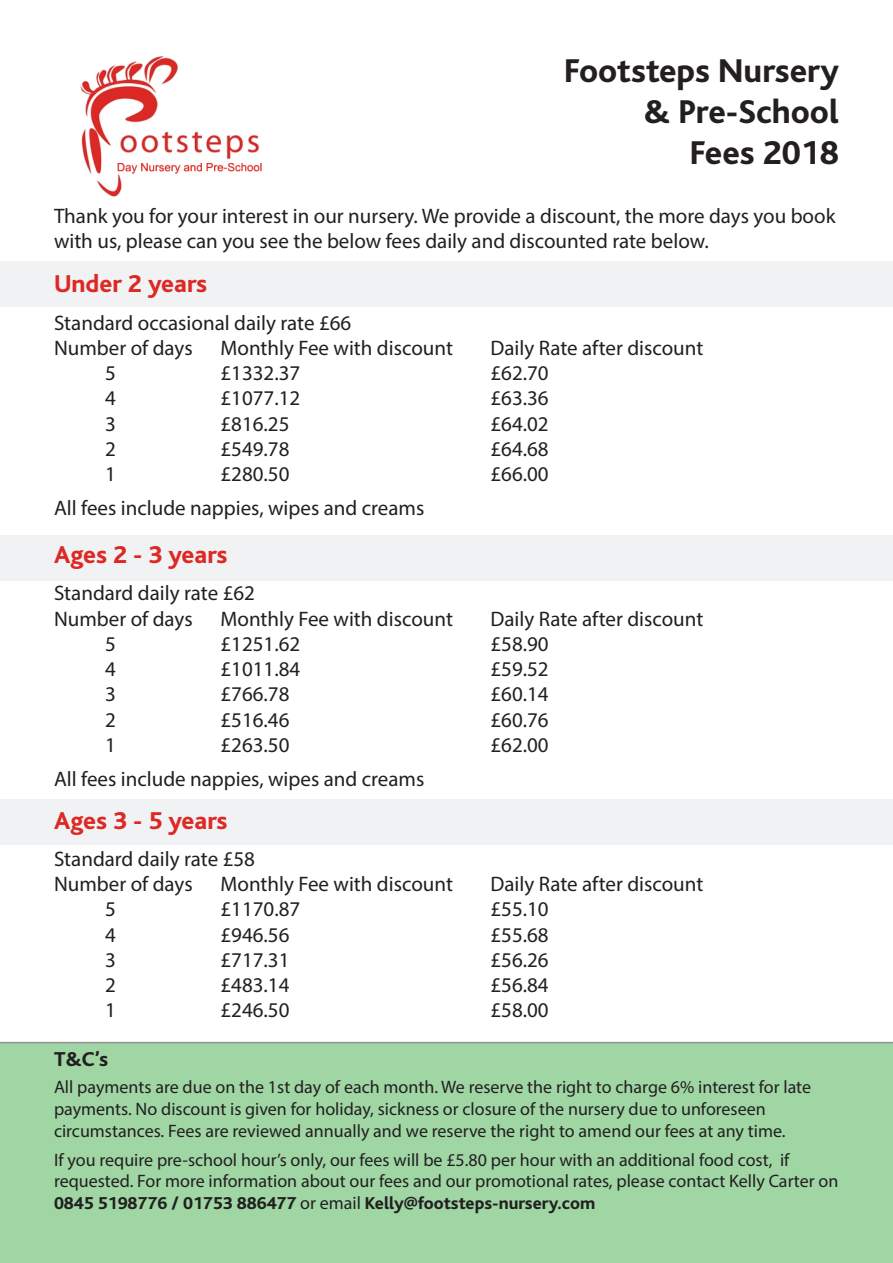
<style>
.page{position:relative;width:893px;height:1263px;background:#fff}
.page>*{position:absolute;margin:0;border:0;box-sizing:border-box;transform-origin:0 0}
.t1{font:800 34.5px "Bliss";color:#231f20}
.t2{font:800 25.5px "Bliss";color:#dc2925}
.t3{font:21px/25.2px "Myriad Pro";color:#231f20}
.t4{font:800 21px "Bliss";color:#231f20}
.t5{font:18px/21.6px "Myriad Pro";color:#231f20}
.t6{font:800 18px "Bliss";color:#231f20}
.s1{font-family:"Myriad Pro";font-weight:400}
</style>
<div class="page">
<div style="left:0;top:1042px;width:893px;height:221px;background:#9fd6a4"></div>
<div style="left:0;top:261px;width:893px;height:46px;background:#f1f2f3"></div>
<div style="left:0;top:535px;width:893px;height:46px;background:#f1f2f3"></div>
<div style="left:0;top:799px;width:893px;height:45px;background:#f1f2f3"></div>
<img style="left:80px;top:55px;width:182px;height:142px">
<p class="t1" style="left:564px;top:52px;width:276px">Footsteps Nursery</p>
<p class="t1" style="left:643px;top:94px;width:197px">&amp; Pre-School</p>
<p class="t1" style="left:690px;top:135px;width:151px">Fees 2018</p>
<p class="t3" style="left:54px;top:203px;width:783px">Thank you for your interest in our nursery. We provide a discount, the more days you book with us, please can you see the below fees daily and discounted rate below.</p>
<p class="t2" style="left:54px;top:271px;width:155px">Under 2 years</p>
<p class="t3" style="left:54px;top:310px;width:299px">Standard occasional daily rate £66</p>
<p class="t3" style="left:54px;top:335px;width:140px">Number of days</p>
<p class="t3" style="left:220px;top:335px;width:234px">Monthly Fee with discount</p>
<p class="t3" style="left:490px;top:335px;width:214px">Daily Rate after discount</p>
<p class="t3" style="left:105px;top:360px;width:12px">5</p>
<p class="t3" style="left:220px;top:360px;width:81px">£1332.37</p>
<p class="t3" style="left:490px;top:360px;width:60px">£62.70</p>
<p class="t3" style="left:105px;top:385px;width:12px">4</p>
<p class="t3" style="left:220px;top:385px;width:81px">£1077.12</p>
<p class="t3" style="left:490px;top:385px;width:60px">£63.36</p>
<p class="t3" style="left:105px;top:410px;width:12px">3</p>
<p class="t3" style="left:220px;top:410px;width:70px">£816.25</p>
<p class="t3" style="left:490px;top:410px;width:60px">£64.02</p>
<p class="t3" style="left:105px;top:436px;width:12px">2</p>
<p class="t3" style="left:220px;top:436px;width:70px">£549.78</p>
<p class="t3" style="left:490px;top:436px;width:60px">£64.68</p>
<p class="t3" style="left:105px;top:461px;width:12px">1</p>
<p class="t3" style="left:220px;top:461px;width:70px">£280.50</p>
<p class="t3" style="left:490px;top:461px;width:60px">£66.00</p>
<p class="t3" style="left:54px;top:495px;width:372px">All fees include nappies, wipes and creams</p>
<p class="t2" style="left:54px;top:542px;width:175px">Ages 2 - 3 years</p>
<p class="t3" style="left:54px;top:580px;width:203px">Standard daily rate £62</p>
<p class="t3" style="left:54px;top:606px;width:140px">Number of days</p>
<p class="t3" style="left:220px;top:606px;width:234px">Monthly Fee with discount</p>
<p class="t3" style="left:490px;top:606px;width:214px">Daily Rate after discount</p>
<p class="t3" style="left:105px;top:631px;width:12px">5</p>
<p class="t3" style="left:220px;top:631px;width:81px">£1251.62</p>
<p class="t3" style="left:490px;top:631px;width:60px">£58.90</p>
<p class="t3" style="left:105px;top:656px;width:12px">4</p>
<p class="t3" style="left:220px;top:656px;width:81px">£1011.84</p>
<p class="t3" style="left:490px;top:656px;width:60px">£59.52</p>
<p class="t3" style="left:105px;top:681px;width:12px">3</p>
<p class="t3" style="left:220px;top:681px;width:70px">£766.78</p>
<p class="t3" style="left:490px;top:681px;width:60px">£60.14</p>
<p class="t3" style="left:105px;top:706px;width:12px">2</p>
<p class="t3" style="left:220px;top:706px;width:70px">£516.46</p>
<p class="t3" style="left:490px;top:706px;width:60px">£60.76</p>
<p class="t3" style="left:105px;top:732px;width:12px">1</p>
<p class="t3" style="left:220px;top:732px;width:70px">£263.50</p>
<p class="t3" style="left:490px;top:732px;width:60px">£62.00</p>
<p class="t3" style="left:54px;top:766px;width:372px">All fees include nappies, wipes and creams</p>
<p class="t2" style="left:54px;top:807px;width:175px">Ages 3 - 5 years</p>
<p class="t3" style="left:54px;top:846px;width:203px">Standard daily rate £58</p>
<p class="t3" style="left:54px;top:871px;width:140px">Number of days</p>
<p class="t3" style="left:220px;top:871px;width:234px">Monthly Fee with discount</p>
<p class="t3" style="left:490px;top:871px;width:214px">Daily Rate after discount</p>
<p class="t3" style="left:105px;top:896px;width:12px">5</p>
<p class="t3" style="left:220px;top:896px;width:81px">£1170.87</p>
<p class="t3" style="left:490px;top:896px;width:60px">£55.10</p>
<p class="t3" style="left:105px;top:921px;width:12px">4</p>
<p class="t3" style="left:220px;top:921px;width:70px">£946.56</p>
<p class="t3" style="left:490px;top:921px;width:60px">£55.68</p>
<p class="t3" style="left:105px;top:947px;width:12px">3</p>
<p class="t3" style="left:220px;top:947px;width:70px">£717.31</p>
<p class="t3" style="left:490px;top:947px;width:60px">£56.26</p>
<p class="t3" style="left:105px;top:972px;width:12px">2</p>
<p class="t3" style="left:220px;top:972px;width:70px">£483.14</p>
<p class="t3" style="left:490px;top:972px;width:60px">£56.84</p>
<p class="t3" style="left:105px;top:997px;width:12px">1</p>
<p class="t3" style="left:220px;top:997px;width:70px">£246.50</p>
<p class="t3" style="left:490px;top:997px;width:60px">£58.00</p>
<p class="t4" style="left:54px;top:1048px;width:56px">T&amp;C’s</p>
<p class="t5" style="left:54px;top:1076px;width:759px">All payments are due on the 1st day of each month. We reserve the right to charge 6% interest for late payments. No discount is given for holiday, sickness or closure of the nursery due to unforeseen</p>
<p class="t5" style="left:54px;top:1119px;width:733px">circumstances. Fees are reviewed annually and we reserve the right to amend our fees at any time.</p>
<p class="t5" style="left:54px;top:1148px;width:737px">If you require pre-school hour’s only, our fees will be £5.80 per hour with an additional food cost, if</p>
<p class="t5" style="left:54px;top:1170px;width:786px">requested. For more information about our fees and our promotional rates, please contact Kelly Carter on</p>
<p class="t6" style="left:54px;top:1194px;width:543px">0845 5198776 / 01753 886477 <span class="s1">or email</span> Kelly@footsteps-nursery.com</p>
</div>
